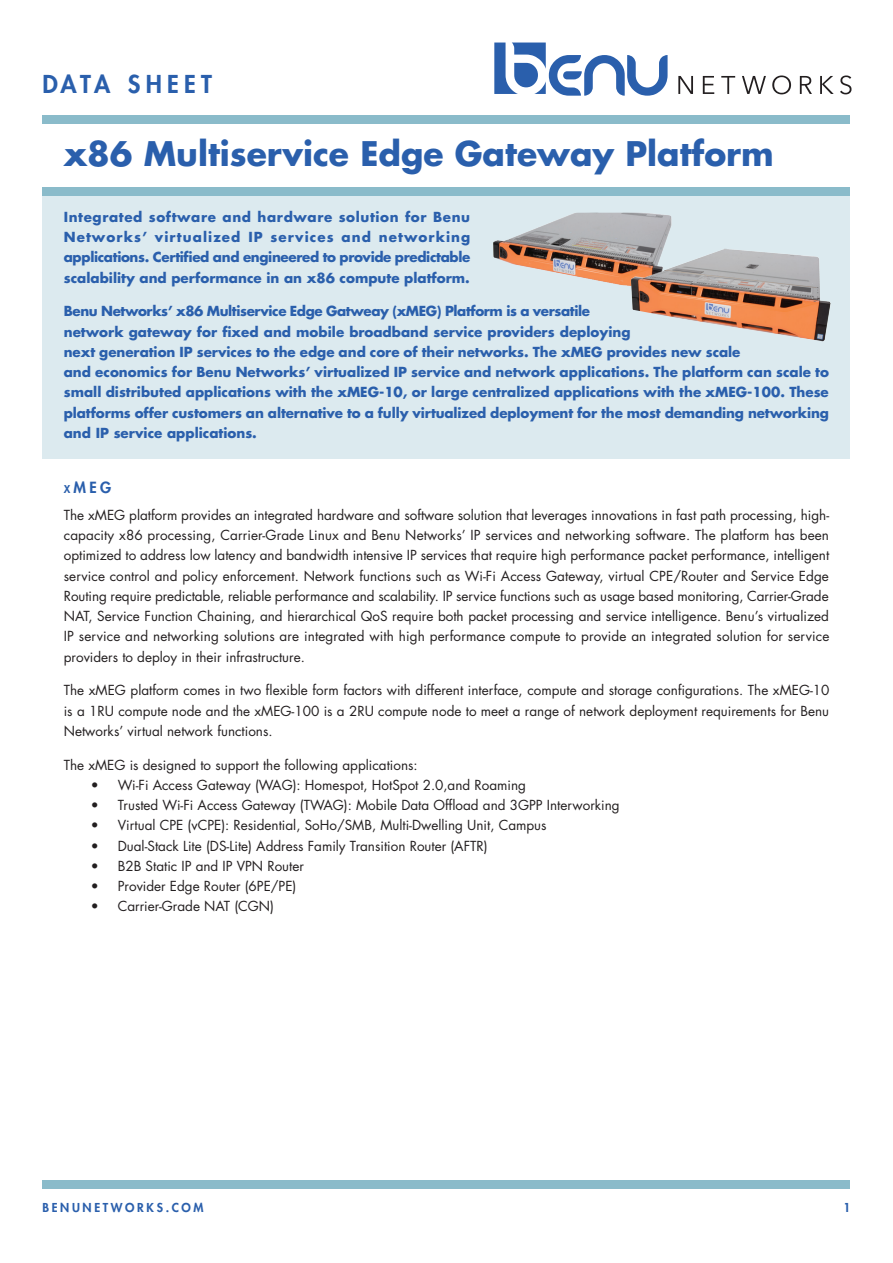
<style>
.page{position:relative;width:893px;height:1263px;background:#fff}
.page>*{position:absolute;margin:0;border:0;box-sizing:border-box;transform-origin:0 0}
.t1{font:700 33px "Futura Std";color:#2a5fac}
.t2{font:800 24px "Futura Std";letter-spacing:.22em;color:#2a5fac}
.t3{font:800 15px "Futura Std";color:#2a5fac}
.t4{font:13.5px/20.2px "Futura Std";color:#231f20;text-align:justify}
.t5{font:700 13.5px/20.2px "Futura Std";color:#2a5fac;text-align:justify}
.t6{font:800 12px "Futura Std";letter-spacing:.22em;color:#2a5fac}
.s1{font-size:10.5px}
</style>
<div class="page">
<div style="left:43px;top:1180px;width:807px;height:8px;background:#8abbca"></div>
<div style="left:43px;top:115px;width:807px;height:8px;background:#8abbca"></div>
<svg style="left:494px;top:43px;width:174px;height:53px"></svg>
<svg style="left:678px;top:76px;width:15px;height:18px"></svg>
<svg style="left:703px;top:76px;width:11px;height:18px"></svg>
<svg style="left:721px;top:76px;width:14px;height:18px"></svg>
<svg style="left:742px;top:76px;width:24px;height:18px"></svg>
<svg style="left:772px;top:75px;width:19px;height:19px"></svg>
<svg style="left:800px;top:76px;width:12px;height:18px"></svg>
<svg style="left:820px;top:76px;width:14px;height:18px"></svg>
<svg style="left:840px;top:75px;width:11px;height:19px"></svg>
<div style="left:43px;top:187px;width:807px;height:9px;background:#8abbca"></div>
<div style="left:43px;top:196px;width:807px;height:263px;background:#dceaef"></div>
<img style="left:493px;top:213px;width:179px;height:72px">
<img style="left:617px;top:219px;width:214px;height:123px">
<h2 class="t2" style="left:43px;top:69px;width:171px">DATA SHEET</h2>
<h1 class="t1" style="left:64px;top:131px;width:712px">x86 Multiservice Edge Gateway Platform</h1>
<p class="t5" style="left:64px;top:206px;width:408px">Integrated software and hardware solution for Benu Networks’ virtualized IP services and networking applications. Certified and engineered to provide predictable scalability and performance in an x86 compute platform.</p>
<p class="t5" style="left:64px;top:301px;width:767px;text-align:left">Benu Networks’ x86 Multiservice Edge Gatweay (xMEG) Platform is a versatile<br>network gateway for fixed and mobile broadband service providers deploying<br>next generation IP services to the edge and core of their networks. The xMEG provides new scale<br>and economics for Benu Networks’ virtualized IP service and network applications. The platform can scale to small distributed applications with the xMEG-10, or large centralized applications with the xMEG-100. These platforms offer customers an alternative to a fully virtualized deployment for the most demanding networking and IP service applications.</p>
<p class="t3" style="left:64px;top:478px;width:49px"><span class="s1">x</span>MEG</p>
<p class="t4" style="left:64px;top:505px;width:767px">The xMEG platform provides an integrated hardware and software solution that leverages innovations in fast path processing, high&shy;capacity x86 processing, Carrier-Grade Linux and Benu Networks’ IP services and networking software. The platform has been optimized to address low latency and bandwidth intensive IP services that require high performance packet performance, intelligent service control and policy enforcement. Network functions such as Wi-Fi Access Gateway, virtual CPE/Router and Service Edge Routing require predictable, reliable performance and scalability. IP service functions such as usage based monitoring, Carrier-Grade NAT, Service Function Chaining, and hierarchical QoS require both packet processing and service intelligence. Benu’s virtualized IP service and networking solutions are integrated with high performance compute to provide an integrated solution for service providers to deploy in their infrastructure.</p>
<p class="t4" style="left:64px;top:680px;width:767px">The xMEG platform comes in two flexible form factors with different interface, compute and storage configurations. The xMEG-10 is a 1RU compute node and the xMEG-100 is a 2RU compute node to meet a range of network deployment requirements for Benu Networks’ virtual network functions.</p>
<p class="t4" style="left:64px;top:755px;width:355px">The xMEG is designed to support the following applications:</p>
<p class="t4" style="left:91px;top:775px;width:437px">• Wi-Fi Access Gateway (WAG): Homespot, HotSpot 2.0,and Roaming</p>
<p class="t4" style="left:91px;top:795px;width:530px">• Trusted Wi-Fi Access Gateway (TWAG): Mobile Data Offload and 3GPP Interworking</p>
<p class="t4" style="left:91px;top:815px;width:457px">• Virtual CPE (vCPE): Residential, SoHo/SMB, Multi-Dwelling Unit, Campus</p>
<p class="t4" style="left:91px;top:836px;width:398px">• Dual-Stack Lite (DS-Lite) Address Family Transition Router (AFTR)</p>
<p class="t4" style="left:91px;top:856px;width:215px">• B2B Static IP and IP VPN Router</p>
<p class="t4" style="left:91px;top:876px;width:207px">• Provider Edge Router (6PE/PE)</p>
<p class="t4" style="left:91px;top:896px;width:185px">• Carrier-Grade NAT (CGN)</p>
<p class="t6" style="left:43px;top:1200px;width:163px">BENUNETWORKS.COM</p>
<p class="t6" style="left:843px;top:1200px;width:8px">1</p>
</div>
